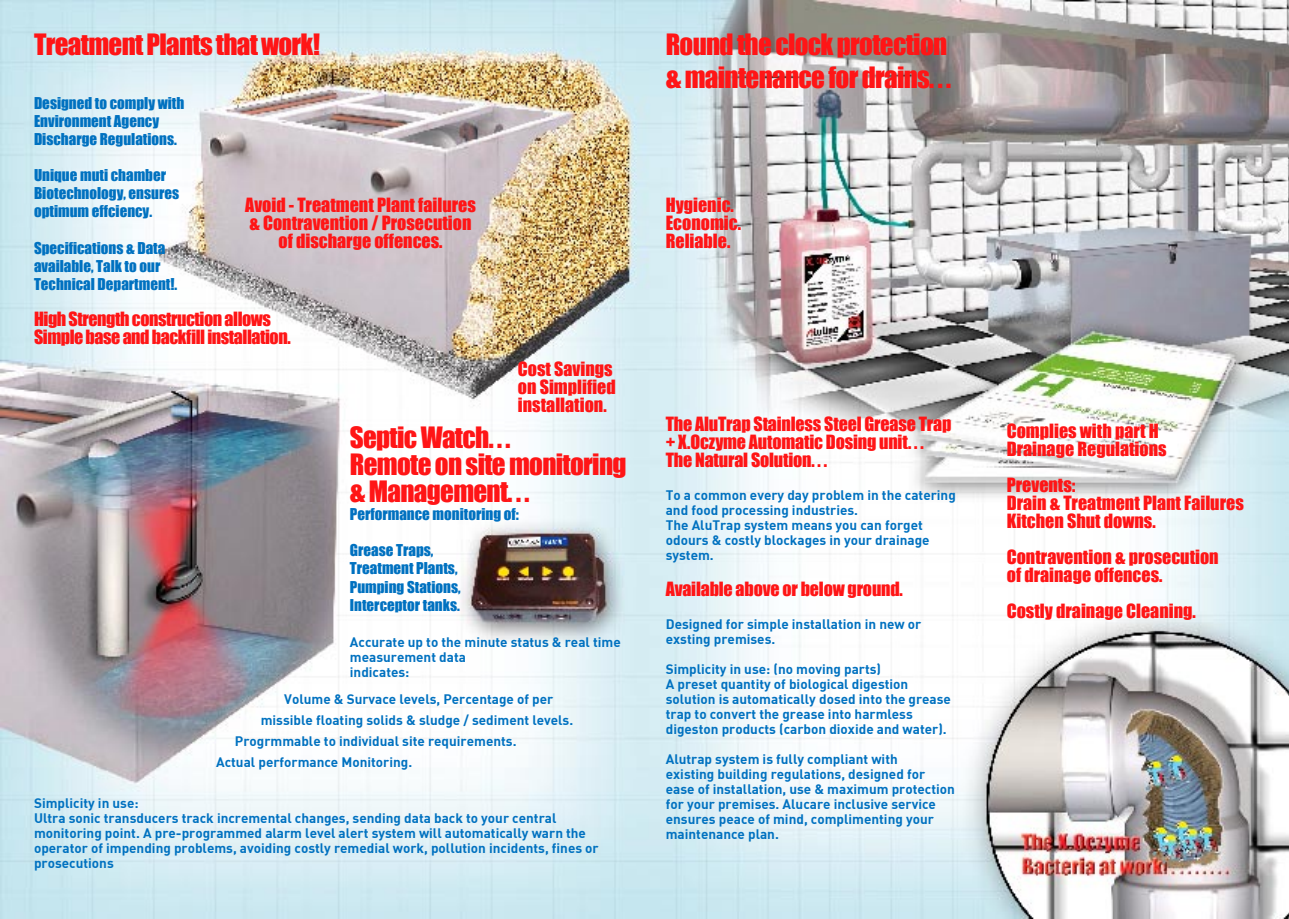
<style>
.page{position:relative;width:1289px;height:919px;background:#fff}
.page>*{position:absolute;margin:0;border:0;box-sizing:border-box;transform-origin:0 0}
.t1{font:27px/27px "Impact";letter-spacing:-.025em;color:#ff1516}
.t2{font:18px/18px "Impact";color:#ff1516}
.t3{font:18px/18px "Impact";letter-spacing:-.025em;color:#ff1516}
.t4{font:15px/18px "Impact";color:#0071c0}
.t5{font:13.5px/15px "DIN Bold";color:#0071c0}
</style>
<div class="page">
<img style="left:0;top:0;width:1288px;height:918px">
<h1 class="t1" style="left:34px;top:31px;width:287px">Treatment Plants that work!</h1>
<p class="t4" style="left:34px;top:94px;width:152px">Designed to comply with<br>Environment Agency<br>Discharge Regulations.</p>
<p class="t4" style="left:34px;top:166px;width:147px">Unique muti chamber<br>Biotechnology, ensures optimum effciency.</p>
<p class="t4" style="left:34px;top:238px;width:145px">Specifications &amp; Data available, Talk to our<br>Technical Department!.</p>
<h2 class="t3" style="left:34px;top:309px;width:258px">High Strength construction allows<br>Simple base and backfill installation.</h2>
<h2 class="t2" style="left:245px;top:195px;width:232px;text-align:center">Avoid - Treatment Plant failures &amp; Contravention / Prosecution of discharge offences.</h2>
<h2 class="t2" style="left:518px;top:359px;width:99px">Cost Savings on Simplified installation.</h2>
<h1 class="t1" style="left:350px;top:423px;width:278px">Septic Watch. . .<br>Remote on site monitoring &amp; Management. . .</h1>
<p class="t4" style="left:350px;top:505px;width:170px">Performance monitoring of:</p>
<p class="t4" style="left:350px;top:541px;width:112px">Grease Traps,<br>Treatment Plants,<br>Pumping Stations,<br>Interceptor tanks.</p>
<p class="t5" style="left:350px;top:633px;width:272px">Accurate up to the minute status &amp; real time measurement data<br>indicates:</p>
<p class="t5" style="left:284px;top:691px;width:270px">Volume &amp; Survace levels, Percentage of per</p>
<p class="t5" style="left:261px;top:712px;width:314px">missible floating solids &amp; sludge / sediment levels.</p>
<p class="t5" style="left:235px;top:733px;width:283px">Progrmmable to individual site requirements.</p>
<p class="t5" style="left:216px;top:754px;width:198px">Actual performance Monitoring.</p>
<p class="t5" style="left:34px;top:795px;width:566px">Simplicity in use:<br>Ultra sonic transducers track incremental changes, sending data back to your central monitoring point. A pre-programmed alarm level alert system will automatically warn the operator of impending problems, avoiding costly remedial work, pollution incidents, fines or prosecutions</p>
<h1 class="t1" style="left:665px;top:28px;width:287px;line-height:32.4px">Round the clock protection &amp; maintenance for drains. . .</h1>
<h2 class="t2" style="left:665px;top:195px;width:77px">Hygienic.<br>Economic.<br>Reliable.</h2>
<h2 class="t2" style="left:665px;top:414px;width:287px">The AluTrap Stainless Steel Grease Trap + X.Oczyme Automatic Dosing unit. . .<br>The Natural Solution. . .</h2>
<p class="t5" style="left:665px;top:487px;width:291px">To a common every day problem in the catering and food processing industries.<br>The AluTrap system means you can forget odours &amp; costly blockages in your drainage system.</p>
<h2 class="t2" style="left:665px;top:579px;width:239px">Available above or below ground.</h2>
<p class="t5" style="left:665px;top:616px;width:257px">Designed for simple installation in new or exsting premises.</p>
<p class="t5" style="left:665px;top:661px;width:287px">Simplicity in use: (no moving parts)<br>A preset quantity of biological digestion solution is automatically dosed into the grease trap to convert the grease into harmless digeston products (carbon dioxide and water).</p>
<p class="t5" style="left:665px;top:751px;width:291px">Alutrap system is fully compliant with<br>existing building regulations, designed for ease of installation, use &amp; maximum protection for your premises. Alucare inclusive service ensures peace of mind, complimenting your maintenance plan.</p>
<h2 class="t2" style="left:1006px;top:421px;width:161px">Complies with part H<br>Drainage Regulations</h2>
<h2 class="t2" style="left:1006px;top:475px;width:238px">Prevents:<br>Drain &amp; Treatment Plant Failures<br>Kitchen Shut downs.</h2>
<h2 class="t2" style="left:1006px;top:547px;width:213px">Contravention &amp; prosecution of drainage offences.</h2>
<h2 class="t2" style="left:1006px;top:601px;width:190px">Costly drainage Cleaning.</h2>
</div>
